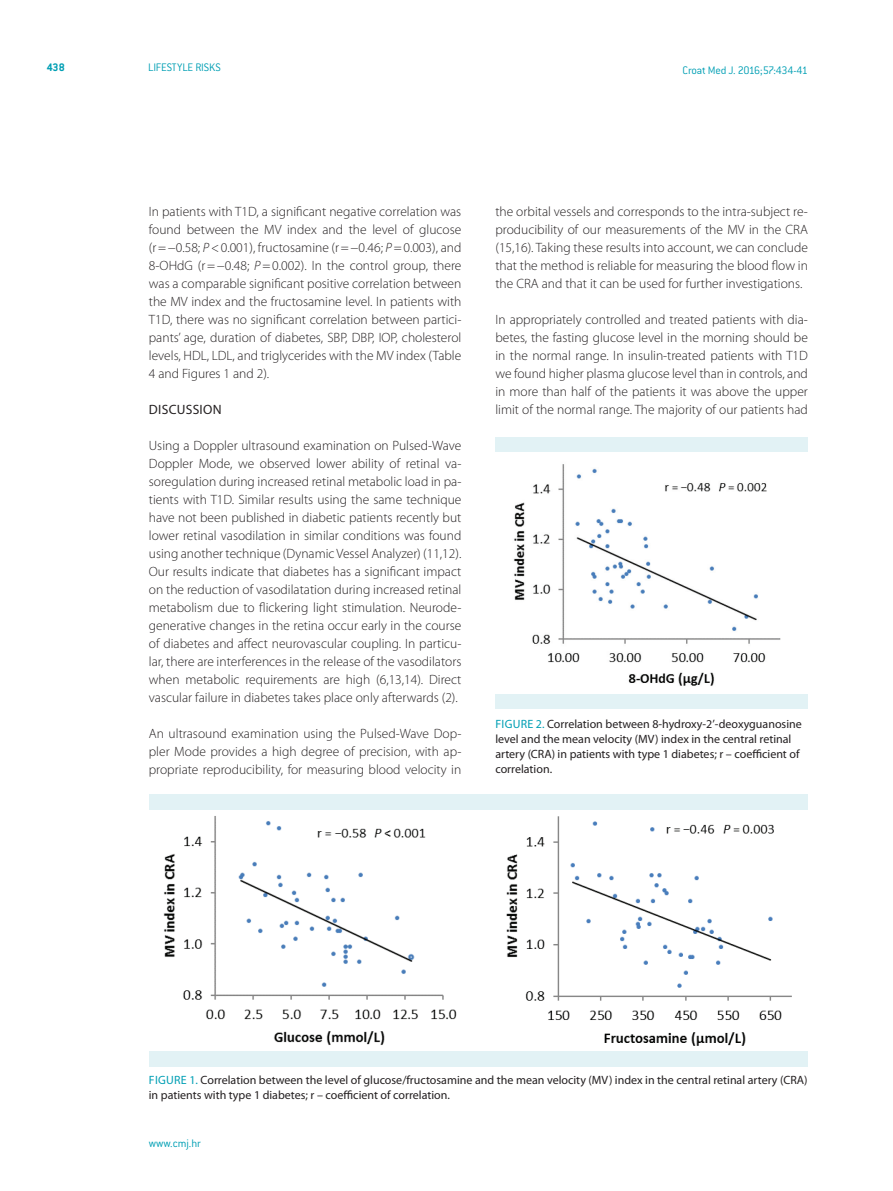
<style>
.page{position:relative;width:893px;height:1191px;background:#fff}
.page>*{position:absolute;margin:0;border:0;box-sizing:border-box;transform-origin:0 0}
.t1{font:300 13.5px/18px "Myriad Pro";color:#231f20;text-align:justify}
.t2{font:13.5px "Myriad Pro";letter-spacing:.02em;color:#231f20}
.t3{font:12px/15px "Myriad Pro";color:#231f20}
.t4{font:300 12px "ITC Conduit LTCE";letter-spacing:-.015em;color:#009fb4}
.t5{font:700 12px "ITC Conduit LTCE";color:#009fb4}
.s1{font-style:italic}
.s2{color:#009fb4}
</style>
<div class="page">
<img style="left:163px;top:816px;width:629px;height:230px">
<div style="left:149px;top:794px;width:659px;height:15px;background:#e2f2f5"></div>
<div style="left:149px;top:1051px;width:659px;height:15px;background:#e2f2f5"></div>
<img style="left:513px;top:464px;width:268px;height:222px">
<div style="left:496px;top:437px;width:312px;height:15px;background:#e2f2f5"></div>
<div style="left:496px;top:694px;width:312px;height:15px;background:#e2f2f5"></div>
<p class="t5" style="left:47px;top:60px;width:20px">438</p>
<p class="t4" style="left:148px;top:61px;width:74px">LIFESTYLE RISKS</p>
<p class="t4" style="left:683px;top:63px;width:127px">Croat Med J. 2016;57:434-41</p>
<p class="t1" style="left:149px;top:202px;width:314px">In patients with T1D, a significant negative correlation was found between the MV index and the level of glucose (r=−0.58; <span class="s1">P</span>&lt;0.001), fructosamine (r=−0.46; <span class="s1">P</span>=0.003), and 8-OHdG (r=−0.48; <span class="s1">P</span>=0.002). In the control group, there was a comparable significant positive correlation between the MV index and the fructosamine level. In patients with T1D, there was no significant correlation between partici&shy;pants’ age, duration of diabetes, SBP, DBP, IOP, cholesterol levels, HDL, LDL, and triglycerides with the MV index (Table 4 and Figures 1 and 2).</p>
<p class="t2" style="left:149px;top:401px;width:74px">Discussion</p>
<p class="t1" style="left:149px;top:436px;width:314px">Using a Doppler ultrasound examination on Pulsed-Wave Doppler Mode, we observed lower ability of retinal va&shy;soregulation during increased retinal metabolic load in pa&shy;tients with T1D. Similar results using the same technique have not been published in diabetic patients recently but lower retinal vasodilation in similar conditions was found using another technique (Dynamic Vessel Analyzer) (11,12).<br>Our results indicate that diabetes has a significant impact on the reduction of vasodilatation during increased retinal metabolism due to flickering light stimulation. Neurode&shy;generative changes in the retina occur early in the course of diabetes and affect neurovascular coupling. In particu&shy;lar, there are interferences in the release of the vasodilators when metabolic requirements are high (6,13,14). Direct vascular failure in diabetes takes place only afterwards (2).</p>
<p class="t1" style="left:149px;top:724px;width:314px">An ultrasound examination using the Pulsed-Wave Dop&shy;pler Mode provides a high degree of precision, with ap&shy;propriate reproducibility, for measuring blood velocity in</p>
<p class="t1" style="left:495px;top:202px;width:314px">the orbital vessels and corresponds to the intra-subject re&shy;producibility of our measurements of the MV in the CRA (15,16). Taking these results into account, we can conclude that the method is reliable for measuring the blood flow in the CRA and that it can be used for further investigations.</p>
<p class="t1" style="left:495px;top:310px;width:314px">In appropriately controlled and treated patients with dia&shy;betes, the fasting glucose level in the morning should be in the normal range. In insulin-treated patients with T1D we found higher plasma glucose level than in controls, and in more than half of the patients it was above the upper limit of the normal range. The majority of our patients had</p>
<p class="t3" style="left:495px;top:716px;width:308px"><span class="s2">Figur e 2.</span> Correlation between 8-hydroxy-2’-deoxyguanosine level and the mean velocity (MV) index in the central retinal artery (CRA) in patients with type 1 diabetes; r – coefficient of correlation.</p>
<p class="t3" style="left:149px;top:1072px;width:660px"><span class="s2">Figure 1.</span> Correlation between the level of glucose/fructosamine and the mean velocity (MV) index in the central retinal artery (CRA) in patients with type 1 diabetes; r – coefficient of correlation.</p>
<p class="t4" style="left:149px;top:1136px;width:54px">www.cmj.hr</p>
</div>
